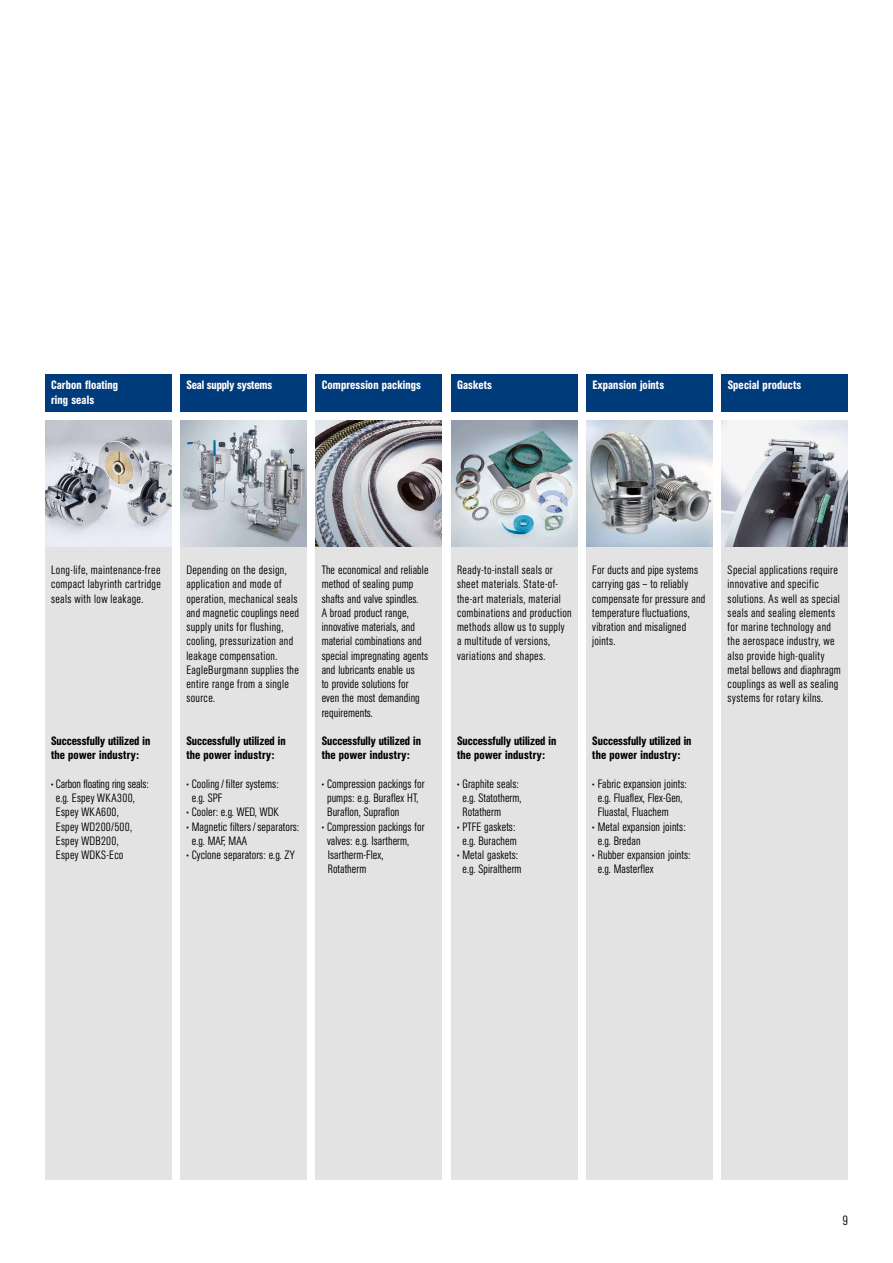
<style>
.page{position:relative;width:893px;height:1263px;background:#fff}
.page>*{position:absolute;margin:0;border:0;box-sizing:border-box;transform-origin:0 0}
.t1{font:300 condensed 13.5px "AG Book Pro";color:#000}
.t2{font:300 condensed 12px/14.2px "AG Book Pro";letter-spacing:.015em;color:#000}
.t3{font:500 condensed 12px/14.2px "AG Book Pro";color:#000}
.t4{font:500 condensed 12px/14.2px "AG Book Pro";letter-spacing:.01em;color:#fff}
.t5{font:500 condensed 12px "AG Book Pro";letter-spacing:-.01em;color:#fff}
</style>
<div class="page">
<div style="left:180px;top:547px;width:127px;height:632px;background:#e3e3e3"></div>
<div style="left:316px;top:547px;width:126px;height:632px;background:#e3e3e3"></div>
<div style="left:451px;top:547px;width:126px;height:632px;background:#e3e3e3"></div>
<div style="left:586px;top:547px;width:127px;height:632px;background:#e3e3e3"></div>
<div style="left:722px;top:547px;width:126px;height:632px;background:#e3e3e3"></div>
<div style="left:45px;top:547px;width:126px;height:632px;background:#e3e3e3"></div>
<div style="left:316px;top:374px;width:126px;height:38px;background:#003b7c"></div>
<div style="left:451px;top:374px;width:126px;height:38px;background:#003b7c"></div>
<div style="left:586px;top:374px;width:127px;height:38px;background:#003b7c"></div>
<div style="left:722px;top:374px;width:126px;height:38px;background:#003b7c"></div>
<div style="left:180px;top:374px;width:127px;height:38px;background:#003b7c"></div>
<img style="left:180px;top:421px;width:127px;height:126px">
<div style="left:45px;top:374px;width:126px;height:38px;background:#003b7c"></div>
<img style="left:45px;top:421px;width:126px;height:126px">
<img style="left:316px;top:421px;width:126px;height:126px">
<img style="left:451px;top:421px;width:126px;height:126px">
<img style="left:722px;top:421px;width:126px;height:126px">
<img style="left:586px;top:421px;width:127px;height:126px">
<p class="t4" style="left:51px;top:378px;width:69px">Carbon floating ring seals</p>
<p class="t5" style="left:186px;top:377px;width:87px">Seal supply systems</p>
<p class="t4" style="left:322px;top:378px;width:101px">Compression packings</p>
<p class="t4" style="left:457px;top:378px;width:36px">Gaskets</p>
<p class="t4" style="left:592px;top:378px;width:73px">Expansion joints</p>
<p class="t4" style="left:728px;top:378px;width:75px">Special products</p>
<p class="t2" style="left:51px;top:563px;width:111px;text-align:justify">Long-life, maintenance-free compact labyrinth cartridge seals with low leakage.</p>
<p class="t3" style="left:51px;top:734px;width:101px">Successfully utilized in the power industry:</p>
<p class="t2" style="left:56px;top:776px;width:94px;text-indent:-5px">• Carbon floating ring seals: e.g. Espey WKA300,<br>Espey WKA600,<br>Espey WD200/500,<br>Espey WDB200,<br>Espey WDKS-Eco</p>
<p class="t2" style="left:186px;top:563px;width:114px">Depending on the design, application and mode of operation, mechanical seals and magnetic couplings need supply units for flushing, cooling, pressurization and leakage compensation.<br>EagleBurgmann supplies the entire range from a single source.</p>
<p class="t3" style="left:186px;top:734px;width:101px">Successfully utilized in the power industry:</p>
<p class="t2" style="left:192px;top:776px;width:88px;text-indent:-5px">• Cooling/ filter systems: e.g. SPF</p>
<p class="t2" style="left:186px;top:805px;width:94px">• Cooler: e.g. WED, WDK</p>
<p class="t2" style="left:192px;top:819px;width:109px;text-indent:-5px">• Magnetic filters/separators: e.g. MAF, MAA</p>
<p class="t2" style="left:186px;top:848px;width:110px">• Cyclone separators: e.g. ZY</p>
<p class="t2" style="left:322px;top:563px;width:108px">The economical and reliable method of sealing pump shafts and valve spindles.<br>A broad product range, innovative materials, and material combinations and special impregnating agents and lubricants enable us<br>to provide solutions for even the most demanding requirements.</p>
<p class="t3" style="left:322px;top:734px;width:101px">Successfully utilized in the power industry:</p>
<p class="t2" style="left:327px;top:776px;width:99px;text-indent:-5px">• Compression packings for pumps: e.g. Buraflex HT,<br>Buraflon, Supraflon</p>
<p class="t2" style="left:327px;top:819px;width:99px;text-indent:-5px">• Compression packings for valves: e.g. Isartherm,<br>Isartherm-Flex,<br>Rotatherm</p>
<p class="t2" style="left:457px;top:563px;width:116px">Ready-to-install seals or sheet materials. State-of&shy;the-art materials, material combinations and production methods allow us to supply a multitude of versions, variations and shapes.</p>
<p class="t2" style="left:592px;top:563px;width:115px">For ducts and pipe systems carrying gas – to reliably compensate for pressure and temperature fluctuations, vibration and misaligned joints.</p>
<p class="t3" style="left:457px;top:734px;width:101px">Successfully utilized in the power industry:</p>
<p class="t2" style="left:462px;top:776px;width:61px;text-indent:-5px">• Graphite seals: e.g. Statotherm,<br>Rotatherm</p>
<p class="t2" style="left:457px;top:819px;width:61px;text-align:center">• PTFE gaskets: e.g. Burachem</p>
<p class="t2" style="left:457px;top:848px;width:66px;text-align:center">• Metal gaskets: e.g. Spiraltherm</p>
<p class="t3" style="left:592px;top:734px;width:101px">Successfully utilized in the power industry:</p>
<p class="t2" style="left:598px;top:776px;width:91px;text-indent:-5px">• Fabric expansion joints: e.g. Fluaflex, Flex-Gen,<br>Fluastal, Fluachem</p>
<p class="t2" style="left:598px;top:819px;width:89px;text-indent:-5px">• Metal expansion joints: e.g. Bredan</p>
<p class="t2" style="left:598px;top:847px;width:94px;text-indent:-5px">• Rubber expansion joints: e.g. Masterflex</p>
<p class="t2" style="left:728px;top:563px;width:115px">Special applications require innovative and specific solutions. As well as special seals and sealing elements for marine technology and the aerospace industry, we also provide high-quality metal bellows and diaphragm couplings as well as sealing systems for rotary kilns.</p>
<p class="t1" style="left:842px;top:1212px;width:7px">9</p>
</div>
